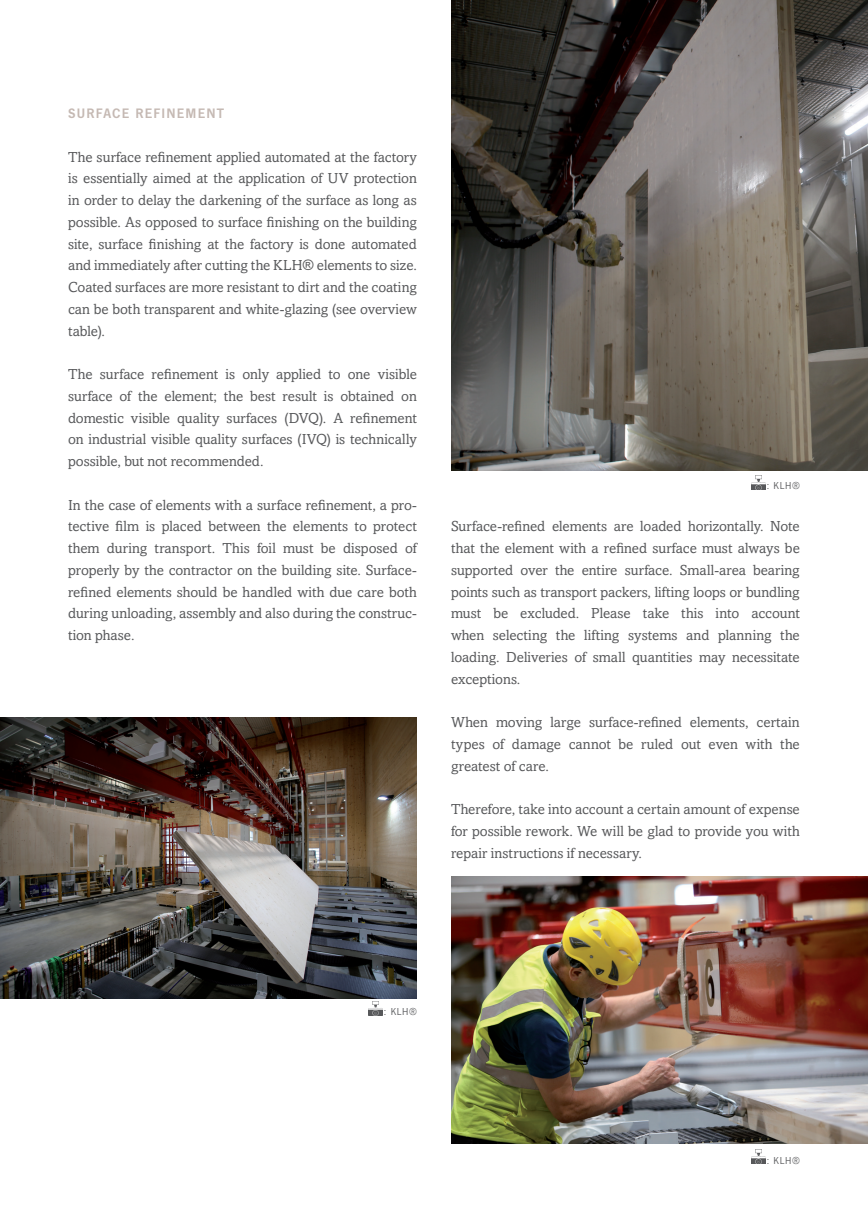
<style>
.page{position:relative;width:868px;height:1212px;background:#fff}
.page>*{position:absolute;margin:0;border:0;box-sizing:border-box;transform-origin:0 0}
.t1{font:14.55px/21.8px "Amasis MT Pro";letter-spacing:-.005em;color:#57585a;text-align:justify}
.t2{font:600 14.25px "News Got T";letter-spacing:.08em;color:#c5b9b3}
.t3{font:10.5px "News Got T";letter-spacing:.06em;color:#57585a}
</style>
<div class="page">
<img style="left:0;top:718px;width:417px;height:280px">
<img style="left:451px;top:0;width:416px;height:471px">
<img style="left:451px;top:876px;width:416px;height:268px">
<img style="left:751px;top:475px;width:14px;height:14px">
<img style="left:751px;top:1150px;width:14px;height:14px">
<img style="left:368px;top:1001px;width:14px;height:14px">
<p class="t2" style="left:68px;top:105px;width:10px">SUR</p>
<p class="t2" style="left:96px;top:105px;width:120px">FACE REFIN EMENT</p>
<p class="t1" style="left:68px;top:146px;width:350px">The surface refinement applied automated at the factory is essentially aimed at the application of UV protection in order to delay the darkening of the surface as long as possible. As opposed to surface finishing on the building site, surface finishing at the factory is done automated and immediately after cutting the KLH® elements to size.<br>Coated surfaces are more resistant to dirt and the coating can be both transparent and white-glazing (see overview table).</p>
<p class="t1" style="left:68px;top:363px;width:350px">The surface refinement is only applied to one visible surface of the element; the best result is obtained on domestic visible quality surfaces (DVQ). A refinement on industrial visible quality surfaces (IVQ) is technically possible, but not recommended.</p>
<p class="t1" style="left:68px;top:494px;width:350px">In the case of elements with a surface refinement, a pro&shy;tective film is placed between the elements to protect them during transport. This foil must be disposed of properly by the contractor on the building site. Surface&shy;refined elements should be handled with due care both during unloading, assembly and also during the construc&shy;tion phase.</p>
<p class="t3" style="left:766px;top:480px;width:34px">: KLH®</p>
<p class="t1" style="left:451px;top:516px;width:350px">Surface-refined elements are loaded horizontally. Note that the element with a refined surface must always be supported over the entire surface. Small-area bearing points such as transport packers, lifting loops or bundling must be excluded. Please take this into account when selecting the lifting systems and planning the loading. Deliveries of small quantities may necessitate exceptions.</p>
<p class="t1" style="left:451px;top:711px;width:350px">When moving large surface-refined elements, certain types of damage cannot be ruled out even with the greatest of care.</p>
<p class="t1" style="left:451px;top:798px;width:350px">Therefore, take into account a certain amount of expense for possible rework. We will be glad to provide you with repair instructions if necessary.</p>
<p class="t3" style="left:384px;top:1006px;width:34px">: KLH®</p>
<p class="t3" style="left:766px;top:1154px;width:34px">: KLH®</p>
</div>
